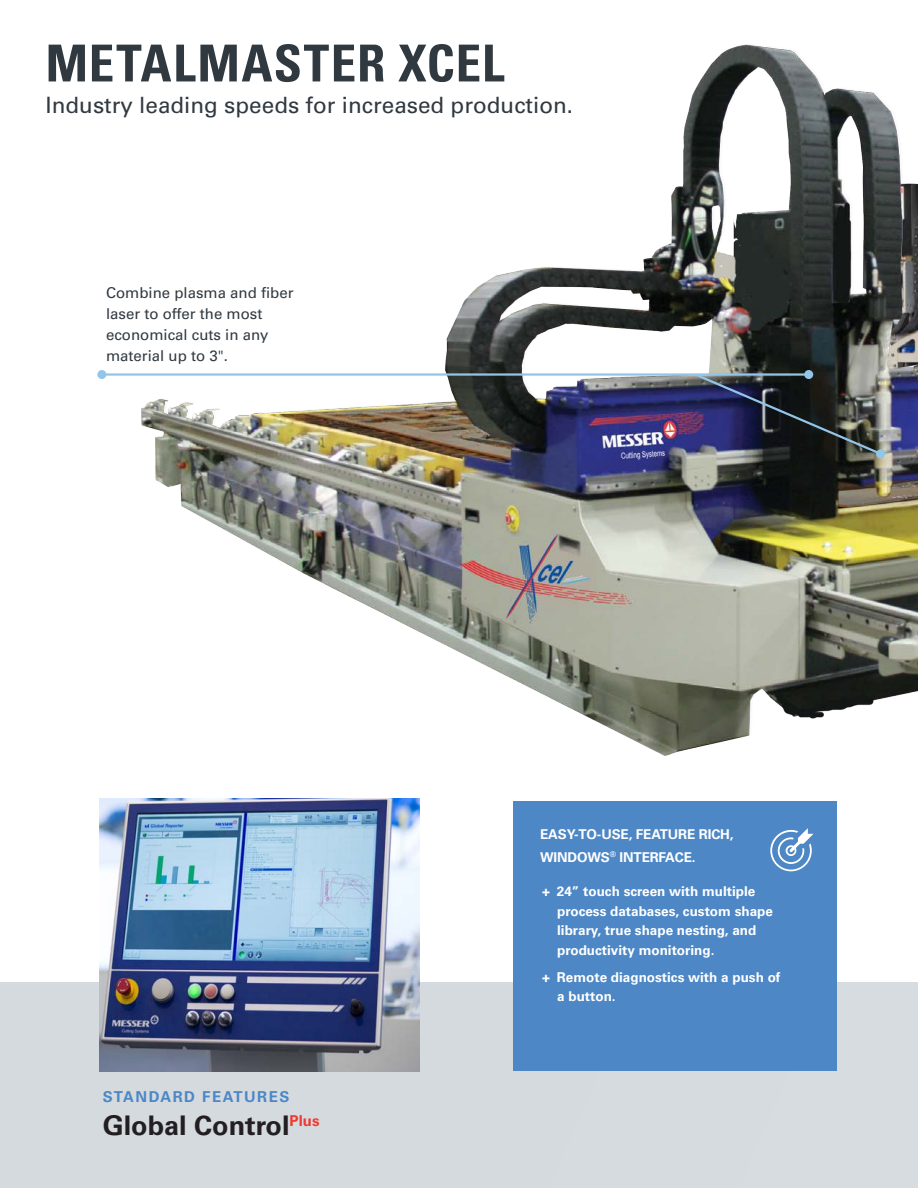
<style>
.page{position:relative;width:918px;height:1188px;background:#fff}
.page>*{position:absolute;margin:0;border:0;box-sizing:border-box;transform-origin:0 0}
.HL_Condensed_2{font:51px "Univers Com 67 Bold Cond";letter-spacing:.02em;color:#313940}
.Copy_Headline{font:700 27px "Univers LT Pro 65";color:#231f20}
.HL_Condensed_2-2{font:22.5px "Univers LT Pro 55 Roman";color:#313940}
.Copy_Fliesstext{font:15px/21px "Univers LT 55 Rm";color:#313940}
.Copy_Overline{font:700 15px "Univers LT Pro 65";letter-spacing:.1em;color:#4d87c6}
.Benefit_chinesisch{font:13.5px/19.5px "Univers LT 65 Bd";color:#fff}
.s1{font-family:"Univers LT Pro 65";font-weight:700}
</style>
<div class="page">
<img style="left:104px;top:44px;width:814px;height:820px">
<div style="left:0;top:982px;width:918px;height:206px;background:#d4dade"></div>
<div style="left:513px;top:801px;width:323px;height:270px;background:#4d87c6"></div>
<img style="left:99px;top:798px;width:320px;height:273px">
<svg style="left:770px;top:828px;width:44px;height:43px"></svg>
<hr style="left:102px;top:373px;width:707px;height:3px;background:#92c5ea">
<div style="left:97px;top:370px;width:9px;height:9px;background:#92c5ea;border-radius:50%"></div>
<div style="left:804px;top:370px;width:9px;height:9px;background:#92c5ea;border-radius:50%"></div>
<img style="left:695px;top:373px;width:189px;height:84px">
<div style="left:876px;top:449px;width:9px;height:9px;background:#92c5ea;border-radius:50%"></div>
<p class="HL_Condensed_2" style="left:46px;top:32px;width:460px">METALMASTER XCEL</p>
<p class="HL_Condensed_2-2" style="left:46px;top:89px;width:529px">Industry leading speeds for increased production.</p>
<p class="Copy_Fliesstext" style="left:106px;top:283px;width:189px">Combine plasma and fiber laser to offer the most economical cuts in any material up to 3".</p>
<p class="Copy_Overline" style="left:103px;top:1086px;width:188px">STANDARD FEATURES</p>
<p class="Copy_Headline" style="left:103px;top:1106px;width:218px">Global Control<sup>Plus</sup></p>
<p class="Benefit_chinesisch" style="left:540px;top:824px;width:195px;line-height:22.5px">EASY-TO-USE, FEATURE RICH,<br>WINDOWS<sup>®</sup> INTERFACE.</p>
<p class="Benefit_chinesisch" style="left:557px;top:882px;width:217px;text-indent:-15px"><span class="s1">+</span> 24” touch screen with multiple process databases, custom shape library, true shape nesting, and productivity monitoring.</p>
<p class="Benefit_chinesisch" style="left:557px;top:968px;width:225px;text-indent:-15px"><span class="s1">+</span> Remote diagnostics with a push of a button.</p>
</div>
